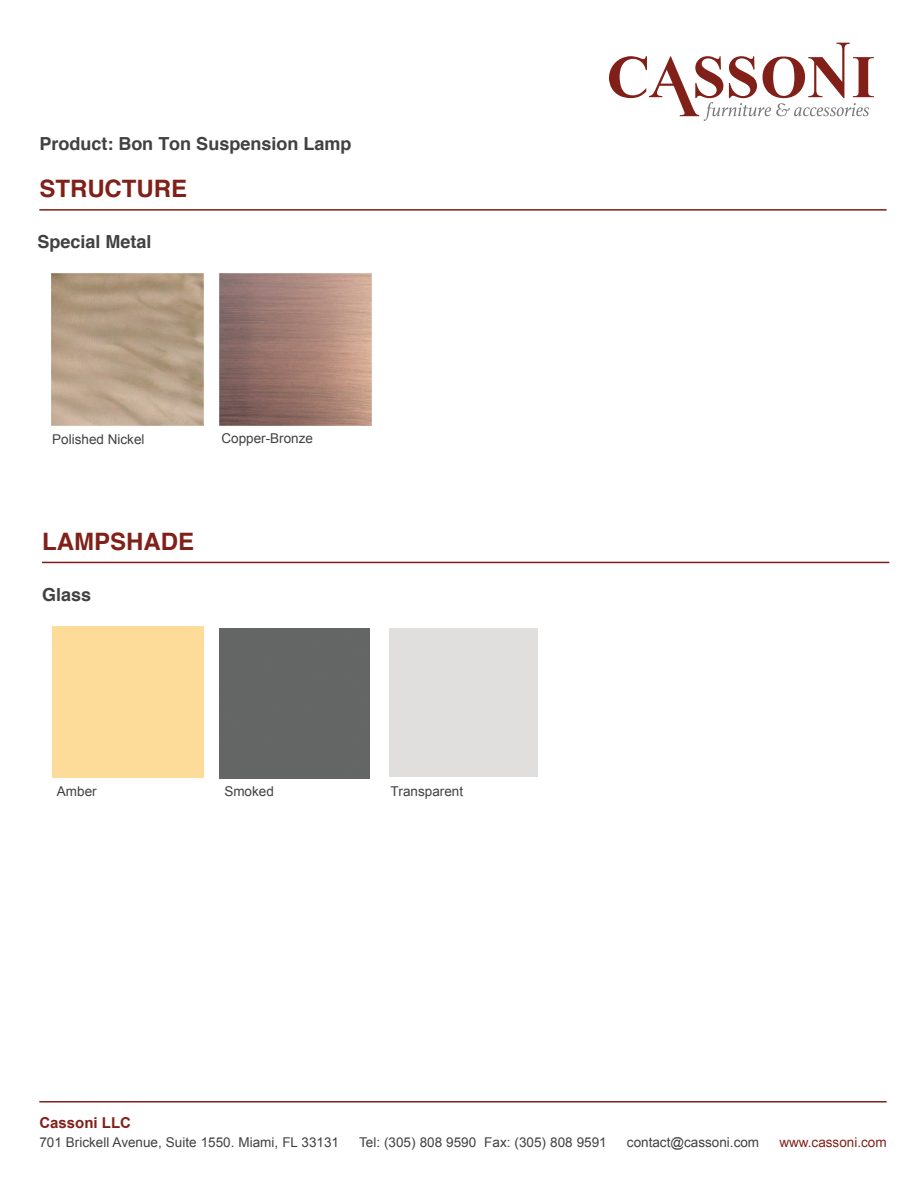
<style>
.page{position:relative;width:918px;height:1188px;background:#fff}
.page>*{position:absolute;margin:0;border:0;box-sizing:border-box;transform-origin:0 0}
.t1{font:700 24px "Helvetica";color:#812019}
.t2{font:700 18px "Helvetica";color:#414042}
.t3{font:700 15px "Arial";color:#812019}
.t4{font:13.5px "Arial";color:#414042}
.t5{font:13.5px "Arial";color:#812019}
</style>
<div class="page">
<svg style="left:609px;top:43px;width:265px;height:78px"></svg>
<hr style="left:39px;top:209px;width:848px;height:2px;background:#812019">
<hr style="left:39px;top:1101px;width:848px;height:2px;background:#812019">
<hr style="left:42px;top:562px;width:847px;height:1px;background:#812019">
<img style="left:220px;top:274px;width:151px;height:152px">
<img style="left:52px;top:274px;width:152px;height:152px">
<div style="left:220px;top:628px;width:150px;height:150px;background:#636665"></div>
<div style="left:52px;top:627px;width:151px;height:151px;background:#fcdc98"></div>
<h2 class="t2" style="left:39px;top:129px;width:314px">Product: Bon Ton Suspension Lamp</h2>
<h1 class="t1" style="left:39px;top:169px;width:149px">STRUCTURE</h1>
<h2 class="t2" style="left:37px;top:228px;width:116px">Special Metal</h2>
<p class="t4" style="left:52px;top:430px;width:94px">Polished Nickel</p>
<p class="t4" style="left:222px;top:429px;width:93px">Copper-Bronze</p>
<h1 class="t1" style="left:42px;top:522px;width:153px">LAMPSHADE</h1>
<h2 class="t2" style="left:42px;top:580px;width:51px">Glass</h2>
<p class="t4" style="left:57px;top:782px;width:41px">Amber</p>
<p class="t4" style="left:224px;top:782px;width:51px">Smoked</p>
<p class="t4" style="left:390px;top:782px;width:74px">Transparent</p>
<p class="t3" style="left:39px;top:1113px;width:93px">Cassoni LLC</p>
<p class="t4" style="left:39px;top:1134px;width:301px">701 Brickell Avenue, Suite 1550. Miami, FL 33131</p>
<p class="t4" style="left:359px;top:1134px;width:249px">Tel: (305) 808 9590 Fax: (305) 808 9591</p>
<p class="t4" style="left:627px;top:1134px;width:134px">contact@cassoni.com</p>
<p class="t5" style="left:779px;top:1134px;width:109px">www.cassoni.com</p>
</div>
